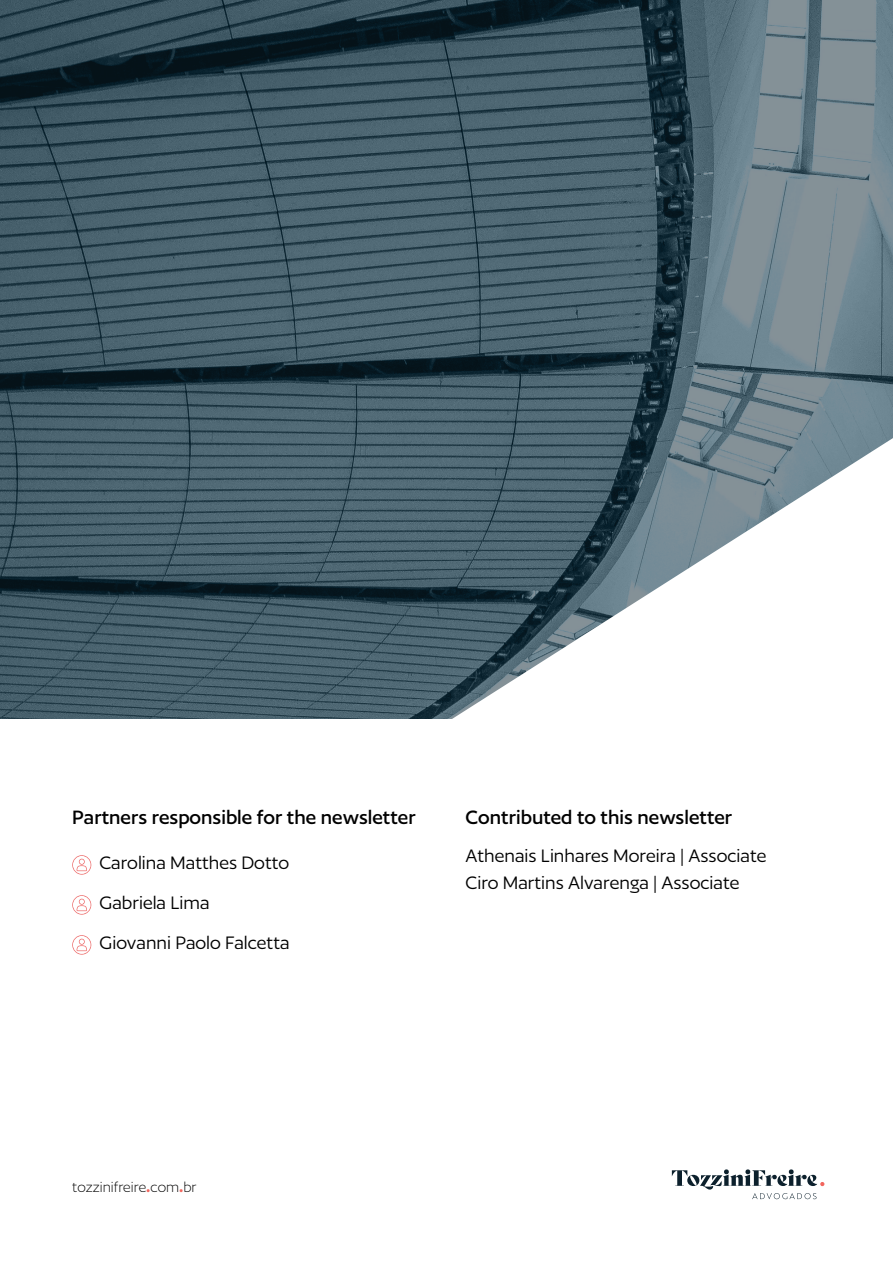
<style>
.page{position:relative;width:893px;height:1263px;background:#fff}
.page>*{position:absolute;margin:0;border:0;box-sizing:border-box;transform-origin:0 0}
.t1{font:500 22.5px "Author";color:#000}
.t2{font:21px/27px "Author";color:#000}
.t3{font:300 16.5px "Author";color:#000}
.s1{font-weight:700;color:#f2665e}
</style>
<div class="page">
<svg style="left:672px;top:1169px;width:152px;height:30px"></svg>
<img style="left:0;top:0;width:893px;height:719px">
<svg style="left:445px;top:438px;width:448px;height:281px"></svg>
<svg style="left:72px;top:855px;width:19px;height:20px"></svg>
<svg style="left:72px;top:895px;width:19px;height:19px"></svg>
<svg style="left:72px;top:935px;width:19px;height:19px"></svg>
<p class="t1" style="left:72px;top:805px;width:345px">Partners responsible for the newsletter</p>
<p class="t2" style="left:99px;top:849px;width:191px">Carolina Matthes Dotto</p>
<p class="t2" style="left:466px;top:842px;width:302px">Athenais Linhares Moreira | Associate<br>Ciro Martins Alvarenga | Associate</p>
<p class="t1" style="left:466px;top:805px;width:268px">Contributed to this newsletter</p>
<p class="t2" style="left:99px;top:882px;width:192px;line-height:40px">Gabriela Lima<br>Giovanni Paolo Falcetta</p>
<p class="t3" style="left:72px;top:1179px;width:126px">tozzinifreire<span class="s1">.</span>com<span class="s1">.</span>br</p>
</div>
